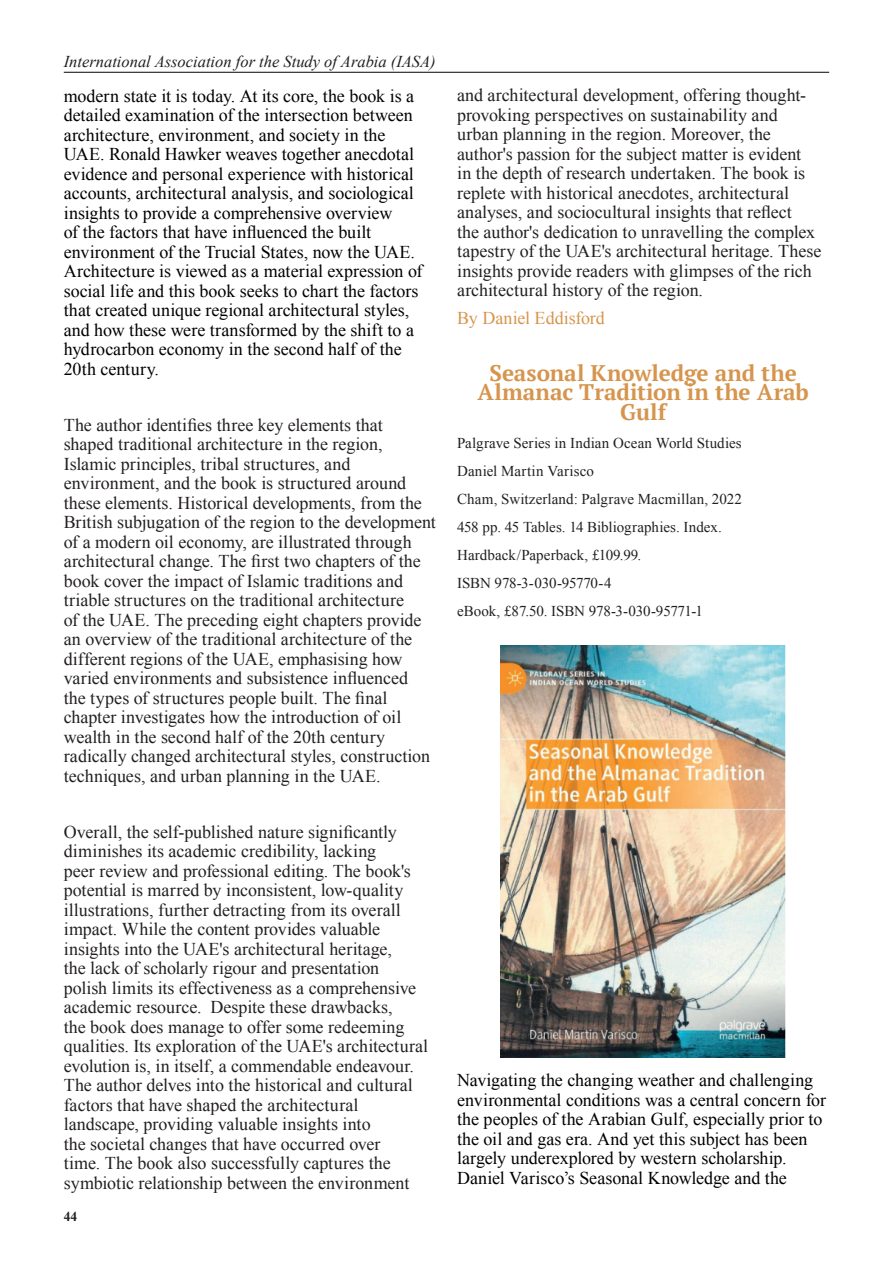
<style>
.page{position:relative;width:893px;height:1263px;background:#fff}
.page>*{position:absolute;margin:0;border:0;box-sizing:border-box;transform-origin:0 0}
.t1{font:700 22.5px/19.5px "PT Serif";color:#d6954e;text-align:center}
.t2{font:18px/19.5px "Times New Roman";color:#231f20}
.t3{font:18px/19.5px "Times New Roman";color:#000002}
.t4{font:18px "Times New Roman";letter-spacing:-.005em;color:#d6954e}
.t5{font:italic 16.5px "Times New Roman";color:#231f20}
.t6{font:15px/28px "Times New Roman";color:#231f20}
.t7{font:700 13.5px "Times New Roman";color:#231f20}
</style>
<div class="page">
<hr style="left:64px;top:72px;width:765px;height:1px;background:#231f20">
<img style="left:501px;top:646px;width:285px;height:411px">
<p class="t5" style="left:64px;top:52px;width:373px">International Association for the Study of Arabia (IASA)</p>
<p class="t3" style="left:64px;top:86px;width:360px">modern state it is today. At its core, the book is a detailed examination of the intersection between architecture, environment, and society in the UAE. Ronald Hawker weaves together anecdotal evidence and personal experience with historical accounts, architectural analysis, and sociological insights to provide a comprehensive overview<br>of the factors that have influenced the built environment of the Trucial States, now the UAE.<br>Architecture is viewed as a material expression of social life and this book seeks to chart the factors that created unique regional architectural styles, and how these were transformed by the shift to a hydrocarbon economy in the second half of the 20th century.</p>
<p class="t2" style="left:64px;top:415px;width:374px">The author identifies three key elements that shaped traditional architecture in the region, Islamic principles, tribal structures, and environment, and the book is structured around these elements. Historical developments, from the British subjugation of the region to the development of a modern oil economy, are illustrated through architectural change. The first two chapters of the book cover the impact of Islamic traditions and triable structures on the traditional architecture<br>of the UAE. The preceding eight chapters provide an overview of the traditional architecture of the different regions of the UAE, emphasising how varied environments and subsistence influenced<br>the types of structures people built. The final chapter investigates how the introduction of oil wealth in the second half of the 20th century radically changed architectural styles, construction techniques, and urban planning in the UAE.</p>
<p class="t2" style="left:64px;top:822px;width:366px">Overall, the self-published nature significantly diminishes its academic credibility, lacking<br>peer review and professional editing. The book's potential is marred by inconsistent, low-quality illustrations, further detracting from its overall impact. While the content provides valuable insights into the UAE's architectural heritage,<br>the lack of scholarly rigour and presentation<br>polish limits its effectiveness as a comprehensive academic resource. Despite these drawbacks,<br>the book does manage to offer some redeeming qualities. Its exploration of the UAE's architectural evolution is, in itself, a commendable endeavour.<br>The author delves into the historical and cultural factors that have shaped the architectural landscape, providing valuable insights into<br>the societal changes that have occurred over<br>time. The book also successfully captures the symbiotic relationship between the environment</p>
<p class="t7" style="left:64px;top:1209px;width:15px">44</p>
<p class="t2" style="left:457px;top:86px;width:366px">and architectural development, offering thought&shy;provoking perspectives on sustainability and urban planning in the region. Moreover, the author's passion for the subject matter is evident<br>in the depth of research undertaken. The book is replete with historical anecdotes, architectural analyses, and sociocultural insights that reflect<br>the author's dedication to unravelling the complex tapestry of the UAE's architectural heritage. These insights provide readers with glimpses of the rich architectural history of the region.</p>
<p class="t4" style="left:457px;top:308px;width:149px">By Daniel Eddisford</p>
<p class="t1" style="left:478px;top:363px;width:333px">Seasonal Knowledge and the<br>Almanac Tradition in the Arab<br>Gulf</p>
<p class="t6" style="left:457px;top:429px;width:286px">Palgrave Series in Indian Ocean World Studies Daniel Martin Varisco<br>Cham, Switzerland: Palgrave Macmillan, 2022<br>458 pp. 45 Tables. 14 Bibliographies. Index.<br>Hardback/Paperback, £109.99.<br>ISBN 978-3-030-95770-4<br>eBook, £87.50. ISBN 978-3-030-95771-1</p>
<p class="t3" style="left:457px;top:1070px;width:370px">Navigating the changing weather and challenging environmental conditions was a central concern for the peoples of the Arabian Gulf, especially prior to the oil and gas era. And yet this subject has been largely underexplored by western scholarship.<br>Daniel Varisco’s Seasonal Knowledge and the</p>
</div>
